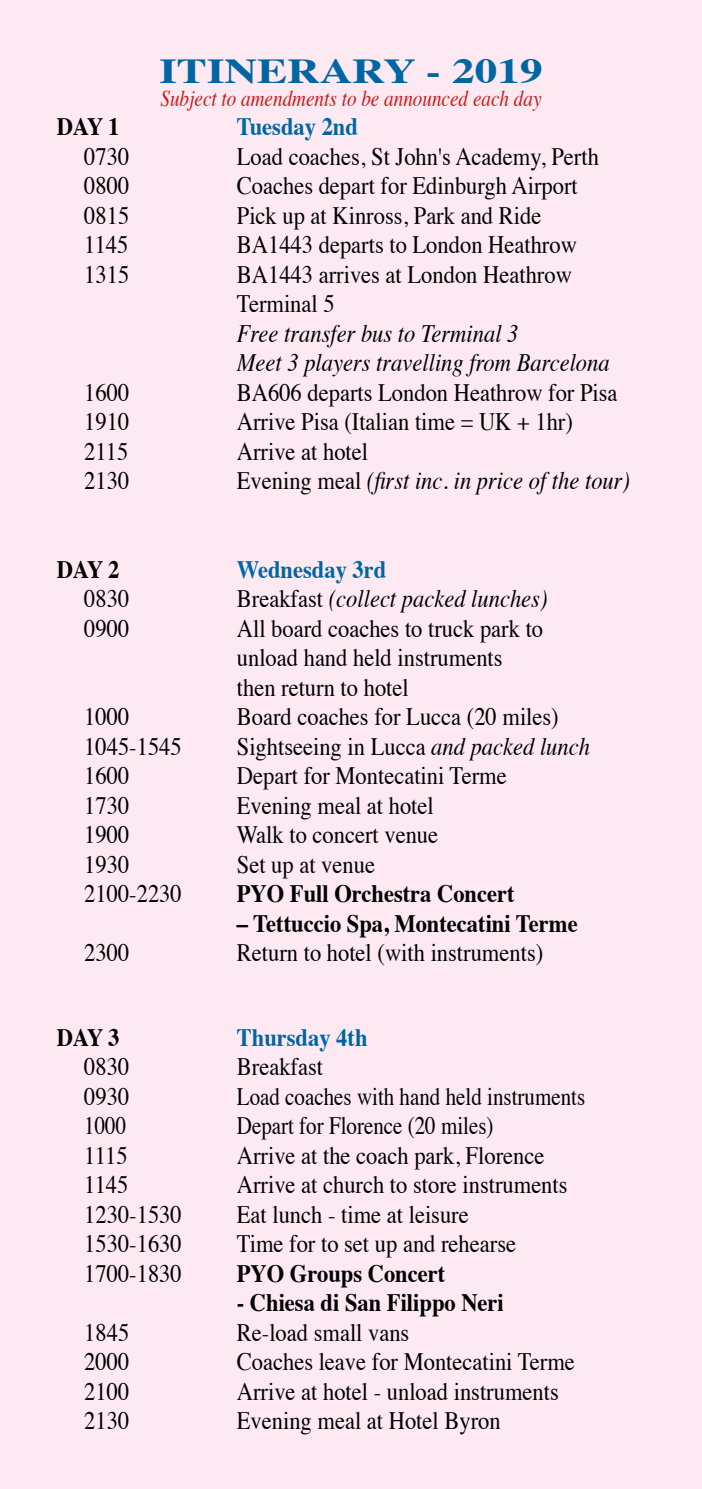
<style>
.page{position:relative;width:702px;height:1489px;background:#fff}
.page>*{position:absolute;margin:0;border:0;box-sizing:border-box;transform-origin:0 0}
.t1{font:700 35px "Times";color:#0066a3;scale:1.29 1}
.t2{font:25px/29.5px "Times";color:#000;scale:.9 1}
.t3{font:italic 25px/29.5px "Times";color:#000;scale:.9 1}
.t4{font:700 25px "Times";color:#000;scale:.9 1}
.t5{font:25px "Times";color:#000;scale:.84 1}
.t6{font:700 25px "Times";color:#0066a3;scale:.9 1}
.t7{font:italic 22.5px "Times";color:#cd171a;scale:.85 1}
.s1{font-style:normal}
.s2{font-style:italic}
</style>
<div class="page">
<div style="left:0;top:0;width:702px;height:1488px;background:#fce9f1"></div>
<h1 class="t1" style="left:159px;top:38px;width:298px">ITINERARY - 2019</h1>
<p class="t7" style="left:160px;top:78px;width:450px">Subject to amendments to be announced each day</p>
<p class="t4" style="left:57px;top:103px;width:71px">DAY 1</p>
<p class="t6" style="left:237px;top:103px;width:136px">Tuesday 2nd</p>
<p class="t2" style="left:84px;top:139px;width:51px">0730</p>
<p class="t2" style="left:237px;top:139px;width:404px">Load coaches, St John's Academy, Perth</p>
<p class="t2" style="left:84px;top:169px;width:51px">0800</p>
<p class="t2" style="left:237px;top:169px;width:380px">Coaches depart for Edinburgh Airport</p>
<p class="t2" style="left:84px;top:198px;width:51px">0815</p>
<p class="t2" style="left:237px;top:198px;width:340px">Pick up at Kinross, Park and Ride</p>
<p class="t2" style="left:84px;top:228px;width:51px">1145</p>
<p class="t2" style="left:237px;top:228px;width:379px">BA1443 departs to London Heathrow</p>
<p class="t2" style="left:84px;top:257px;width:51px">1315</p>
<p class="t2" style="left:237px;top:257px;width:374px">BA1443 arrives at London Heathrow<br>Terminal 5</p>
<p class="t3" style="left:237px;top:317px;width:416px">Free transfer bus to Terminal 3<br>Meet 3 players travelling from Barcelona</p>
<p class="t2" style="left:84px;top:375px;width:51px">1600</p>
<p class="t2" style="left:237px;top:375px;width:424px">BA606 departs London Heathrow for Pisa</p>
<p class="t2" style="left:84px;top:405px;width:51px">1910</p>
<p class="t2" style="left:237px;top:405px;width:375px">Arrive Pisa (Italian time = UK + 1hr)</p>
<p class="t2" style="left:84px;top:434px;width:51px">2115</p>
<p class="t2" style="left:237px;top:434px;width:147px">Arrive at hotel</p>
<p class="t2" style="left:84px;top:464px;width:51px">2130</p>
<p class="t3" style="left:237px;top:464px;width:438px"><span class="s1">Evening meal</span> (first inc. in price of the tour)</p>
<p class="t4" style="left:57px;top:545px;width:71px">DAY 2</p>
<p class="t6" style="left:237px;top:545px;width:168px">Wednesday 3rd</p>
<p class="t2" style="left:84px;top:582px;width:51px">0830</p>
<p class="t3" style="left:237px;top:582px;width:347px"><span class="s1">Breakfast</span> (collect packed lunches)</p>
<p class="t2" style="left:84px;top:611px;width:51px">0900</p>
<p class="t2" style="left:237px;top:611px;width:342px">All board coaches to truck park to unload hand held instruments then return to hotel</p>
<p class="t2" style="left:84px;top:700px;width:51px">1000</p>
<p class="t2" style="left:237px;top:700px;width:359px">Board coaches for Lucca (20 miles)</p>
<p class="t2" style="left:84px;top:729px;width:110px">1045-1545</p>
<p class="t2" style="left:237px;top:729px;width:394px">Sightseeing in Lucca <span class="s2">and packed lunch</span></p>
<p class="t2" style="left:84px;top:759px;width:51px">1600</p>
<p class="t2" style="left:237px;top:759px;width:301px">Depart for Montecatini Terme</p>
<p class="t2" style="left:84px;top:788px;width:51px">1730</p>
<p class="t2" style="left:237px;top:788px;width:220px">Evening meal at hotel</p>
<p class="t2" style="left:84px;top:818px;width:51px">1900</p>
<p class="t2" style="left:237px;top:818px;width:225px">Walk to concert venue</p>
<p class="t2" style="left:84px;top:847px;width:51px">1930</p>
<p class="t2" style="left:237px;top:847px;width:155px">Set up at venue</p>
<p class="t2" style="left:84px;top:877px;width:110px">2100-2230</p>
<p class="t4" style="left:237px;top:870px;width:310px">PYO Full Orchestra Concert</p>
<p class="t4" style="left:237px;top:899px;width:380px">– Tettuccio Spa, Montecatini Terme</p>
<p class="t2" style="left:84px;top:936px;width:51px">2300</p>
<p class="t2" style="left:237px;top:936px;width:342px">Return to hotel (with instruments)</p>
<p class="t4" style="left:57px;top:1013px;width:71px">DAY 3</p>
<p class="t6" style="left:237px;top:1013px;width:147px">Thursday 4th</p>
<p class="t2" style="left:84px;top:1049px;width:51px">0830</p>
<p class="t2" style="left:237px;top:1049px;width:97px">Breakfast</p>
<p class="t2" style="left:84px;top:1079px;width:51px">0930</p>
<p class="t5" style="left:237px;top:1072px;width:416px">Load coaches with hand held instruments</p>
<p class="t5" style="left:84px;top:1102px;width:51px">1000</p>
<p class="t5" style="left:237px;top:1102px;width:307px">Depart for Florence (20 miles)</p>
<p class="t2" style="left:84px;top:1138px;width:50px">1115</p>
<p class="t2" style="left:237px;top:1138px;width:343px">Arrive at the coach park, Florence</p>
<p class="t2" style="left:84px;top:1167px;width:51px">1145</p>
<p class="t2" style="left:237px;top:1167px;width:369px">Arrive at church to store instruments</p>
<p class="t2" style="left:84px;top:1197px;width:110px">1230-1530</p>
<p class="t2" style="left:237px;top:1197px;width:259px">Eat lunch - time at leisure</p>
<p class="t2" style="left:84px;top:1226px;width:110px">1530-1630</p>
<p class="t2" style="left:237px;top:1226px;width:312px">Time for to set up and rehearse</p>
<p class="t2" style="left:84px;top:1256px;width:110px">1700-1830</p>
<p class="t4" style="left:237px;top:1249px;width:233px">PYO Groups Concert</p>
<p class="t4" style="left:237px;top:1278px;width:298px">- Chiesa di San Filippo Neri</p>
<p class="t2" style="left:84px;top:1315px;width:51px">1845</p>
<p class="t2" style="left:237px;top:1315px;width:193px">Re-load small vans</p>
<p class="t2" style="left:84px;top:1344px;width:51px">2000</p>
<p class="t2" style="left:237px;top:1344px;width:377px">Coaches leave for Montecatini Terme</p>
<p class="t2" style="left:84px;top:1374px;width:51px">2100</p>
<p class="t2" style="left:237px;top:1374px;width:359px">Arrive at hotel - unload instruments</p>
<p class="t2" style="left:84px;top:1403px;width:51px">2130</p>
<p class="t2" style="left:237px;top:1403px;width:295px">Evening meal at Hotel Byron</p>
</div>
